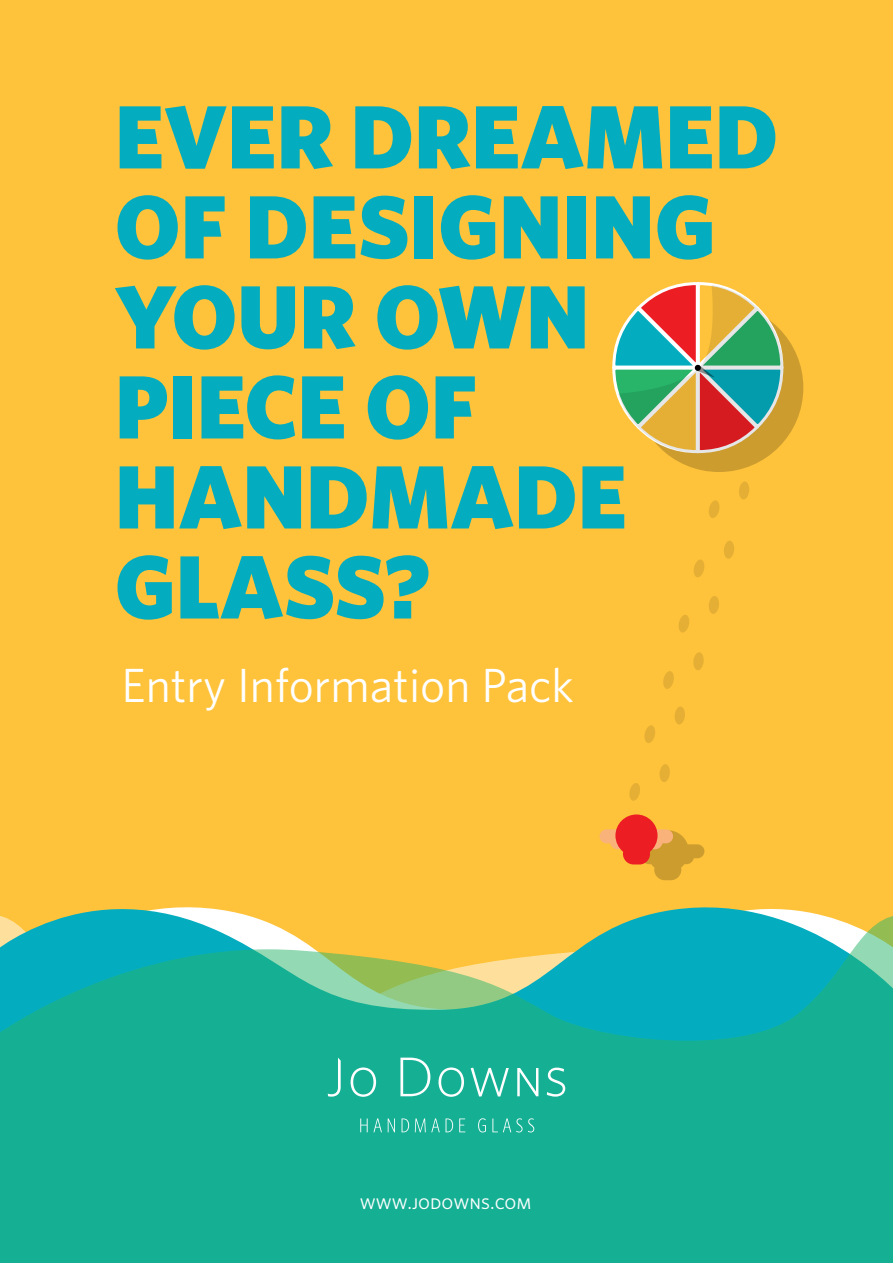
<style>
.page{position:relative;width:893px;height:1263px;background:#fec33b}
.page>*{position:absolute;margin:0;border:0;box-sizing:border-box;transform-origin:0 0}
.t1{font:90px/90px "Whitney Black SC";color:#03adbf}
.t2{font:48px "Whitney";color:#fff}
.t3{font:21px "Whitney Book SC";color:#fff}
</style>
<div class="page">
<svg style="left:77px;top:880px;width:739px;height:34px"></svg>
<svg style="left:0;top:914px;width:893px;height:349px;background:#27b297"></svg>
<div style="left:635px;top:303px;width:168px;height:169px;background:#cc9c2f;border-radius:50%"></div>
<svg style="left:612px;top:282px;width:173px;height:173px"></svg>
<svg style="left:600px;top:814px;width:104px;height:66px"></svg>
<svg style="left:328px;top:1057px;width:13px;height:39px"></svg>
<svg style="left:351px;top:1067px;width:25px;height:30px"></svg>
<svg style="left:400px;top:1057px;width:30px;height:39px"></svg>
<svg style="left:438px;top:1067px;width:26px;height:30px"></svg>
<svg style="left:471px;top:1068px;width:38px;height:28px"></svg>
<svg style="left:517px;top:1068px;width:21px;height:28px"></svg>
<svg style="left:547px;top:1067px;width:18px;height:29px"></svg>
<svg style="left:360px;top:1118px;width:22px;height:14px"></svg>
<svg style="left:388px;top:1118px;width:7px;height:14px"></svg>
<svg style="left:402px;top:1118px;width:7px;height:14px"></svg>
<svg style="left:415px;top:1118px;width:25px;height:14px"></svg>
<svg style="left:446px;top:1118px;width:7px;height:14px"></svg>
<svg style="left:459px;top:1118px;width:6px;height:14px"></svg>
<svg style="left:478px;top:1118px;width:8px;height:14px"></svg>
<svg style="left:492px;top:1118px;width:42px;height:14px"></svg>
<svg style="left:629px;top:783px;width:11px;height:18px"></svg>
<svg style="left:659px;top:764px;width:11px;height:18px"></svg>
<svg style="left:644px;top:725px;width:11px;height:18px"></svg>
<svg style="left:675px;top:706px;width:10px;height:18px"></svg>
<svg style="left:663px;top:671px;width:11px;height:18px"></svg>
<svg style="left:693px;top:652px;width:11px;height:18px"></svg>
<svg style="left:679px;top:615px;width:10px;height:18px"></svg>
<svg style="left:709px;top:596px;width:10px;height:18px"></svg>
<svg style="left:694px;top:559px;width:10px;height:18px"></svg>
<svg style="left:724px;top:541px;width:10px;height:18px"></svg>
<svg style="left:709px;top:500px;width:11px;height:18px"></svg>
<svg style="left:739px;top:481px;width:10px;height:18px"></svg>
<p class="t1" style="left:115px;top:89px;width:665px">EVER DREAMED<br>OF DESIGNING<br>YOUR OWN<br>PIECE OF<br>HANDMADE<br>GLASS?</p>
<p class="t2" style="left:121px;top:657px;width:454px">Entry Information Pack</p>
<p class="t3" style="left:360px;top:1189px;width:173px">www.jodowns.com</p>
</div>
